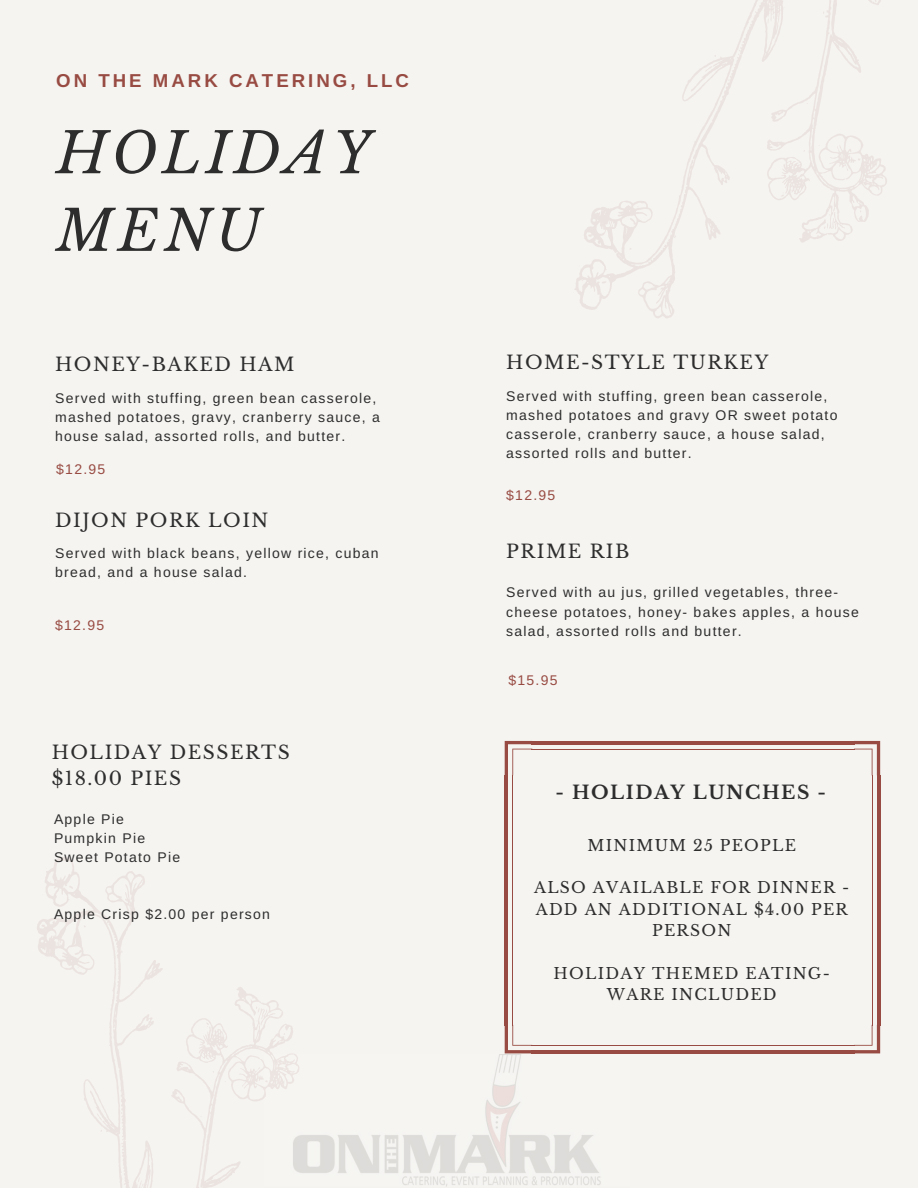
<style>
.page{position:relative;width:918px;height:1188px;background:#f5f4f1}
.page>*{position:absolute;margin:0;border:0;box-sizing:border-box;transform-origin:0 0}
.t1{font:italic 55.95px/77.7px "Libre Baskerville";letter-spacing:.08em;color:#2d2d2d}
.t2{font:18.75px/25.8px "Libre Baskerville";letter-spacing:.08em;color:#2d2d2d}
.t3{font:700 18.75px "Arimo";letter-spacing:.16em;color:#984b42}
.t4{font:700 18.75px "Libre Baskerville";letter-spacing:.08em;color:#2d2d2d}
.t5{font:15.6px/21.3px "Libre Baskerville";letter-spacing:.08em;color:#2d2d2d;text-align:center}
.t6{font:13.95px/19.2px "Arimo";letter-spacing:.09em;color:#2d2d2d}
.t7{font:13.95px "Arimo";letter-spacing:.09em;color:#984b42}
</style>
<div class="page">
<svg style="left:505px;top:741px;width:27px;height:34px"></svg>
<hr style="left:505px;top:775px;width:3px;height:251px;background:#984b42">
<hr style="left:512px;top:775px;width:1px;height:251px;background:#984b42">
<svg style="left:505px;top:1025px;width:27px;height:28px"></svg>
<hr style="left:532px;top:1050px;width:323px;height:3px;background:#984b42">
<hr style="left:532px;top:1045px;width:323px;height:1px;background:#984b42">
<svg style="left:854px;top:1025px;width:26px;height:28px"></svg>
<hr style="left:877px;top:775px;width:3px;height:251px;background:#984b42">
<hr style="left:872px;top:775px;width:1px;height:251px;background:#984b42">
<svg style="left:854px;top:741px;width:26px;height:34px"></svg>
<hr style="left:532px;top:741px;width:323px;height:3px;background:#984b42">
<hr style="left:532px;top:749px;width:323px;height:1px;background:#984b42">
<img style="left:328px;top:1054px;width:273px;height:133px">
<svg style="left:575px;top:0;width:312px;height:318px"></svg>
<svg style="left:37px;top:857px;width:291px;height:331px"></svg>
<svg style="left:42px;top:891px;width:3px;height:4px"></svg>
<h2 class="t3" style="left:56px;top:70px;width:354px">ON THE MARK CATERING, LLC</h2>
<h1 class="t1" style="left:56px;top:115px;width:316px">HOLIDAY<br>MENU</h1>
<h2 class="t2" style="left:55px;top:352px;width:241px">HONEY-BAKED HAM</h2>
<p class="t6" style="left:55px;top:388px;width:326px">Served with stuffing, green bean casserole, mashed potatoes, gravy, cranberry sauce, a house salad, assorted rolls, and butter.</p>
<p class="t7" style="left:56px;top:461px;width:51px">$12.95</p>
<h2 class="t2" style="left:55px;top:507px;width:215px">DIJON PORK LOIN</h2>
<p class="t6" style="left:55px;top:544px;width:325px">Served with black beans, yellow rice, cuban bread, and a house salad.</p>
<p class="t7" style="left:55px;top:617px;width:51px">$12.95</p>
<h2 class="t2" style="left:52px;top:740px;width:240px">HOLIDAY DESSERTS $18.00 PIES</h2>
<p class="t6" style="left:54px;top:809px;width:128px">Apple Pie<br>Pumpkin Pie<br>Sweet Potato Pie</p>
<p class="t6" style="left:54px;top:905px;width:218px">Apple Crisp $2.00 per person</p>
<h2 class="t2" style="left:506px;top:350px;width:264px">HOME-STYLE TURKEY</h2>
<p class="t6" style="left:506px;top:386px;width:333px">Served with stuffing, green bean casserole, mashed potatoes and gravy OR sweet potato casserole, cranberry sauce, a house salad, assorted rolls and butter.</p>
<p class="t7" style="left:506px;top:487px;width:51px">$12.95</p>
<h2 class="t2" style="left:506px;top:539px;width:125px">PRIME RIB</h2>
<p class="t6" style="left:506px;top:583px;width:354px">Served with au jus, grilled vegetables, three&shy;cheese potatoes, honey- bakes apples, a house salad, assorted rolls and butter.</p>
<p class="t7" style="left:508px;top:673px;width:51px">$15.95</p>
<h2 class="t4" style="left:556px;top:781px;width:272px">- HOLIDAY LUNCHES -</h2>
<p class="t5" style="left:588px;top:834px;width:210px">MINIMUM 25 PEOPLE</p>
<p class="t5" style="left:534px;top:877px;width:317px">ALSO AVAILABLE FOR DINNER -<br>ADD AN ADDITIONAL $4.00 PER<br>PERSON</p>
<p class="t5" style="left:554px;top:963px;width:278px">HOLIDAY THEMED EATING-<br>WARE INCLUDED</p>
</div>
